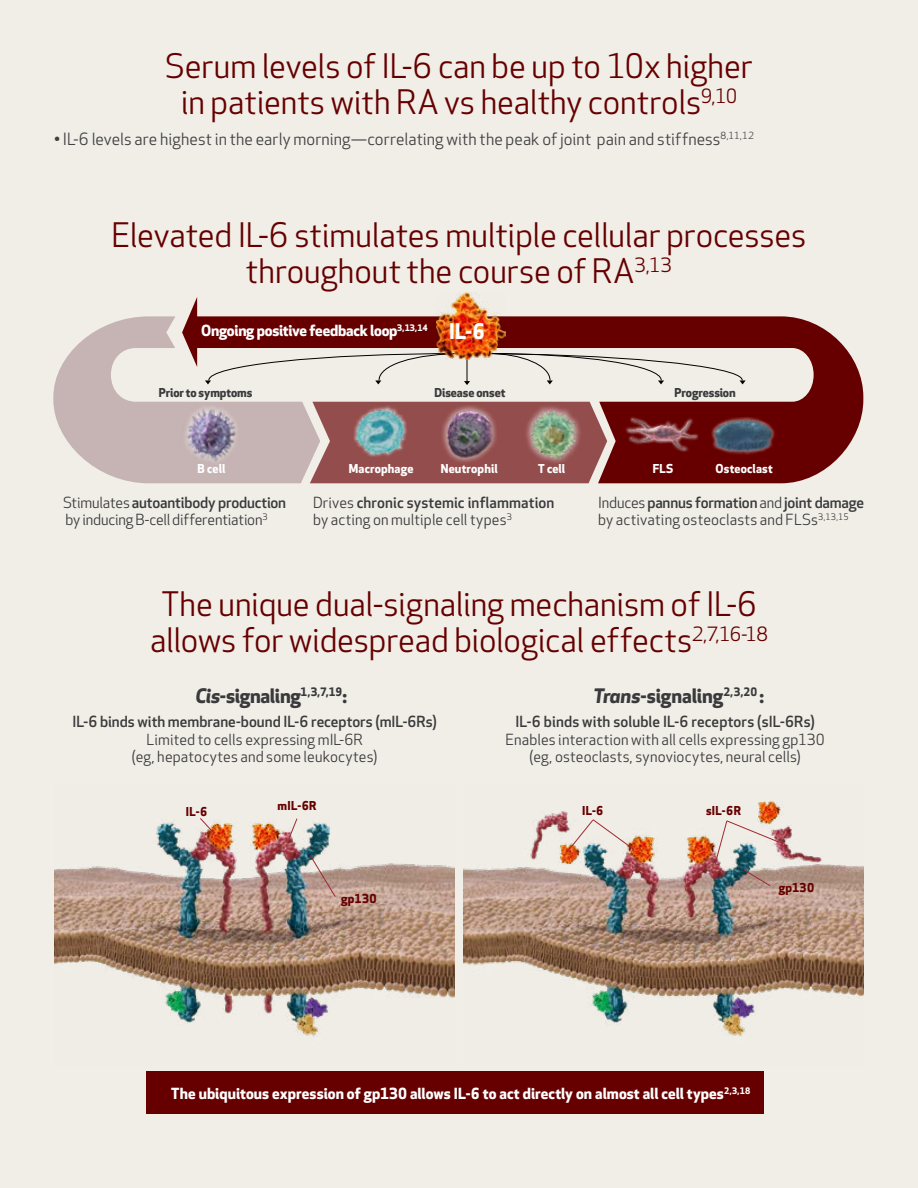
<style>
.page{position:relative;width:918px;height:1188px;background:#f0eee7}
.page>*{position:absolute;margin:0;border:0;box-sizing:border-box;transform-origin:0 0}
.t1{font:33px/36px "Apex New";letter-spacing:-.005em;color:#600;text-align:center}
.t2{font:700 21px "Apex New";color:#fff}
.t3{font:700 19.5px "Apex New";letter-spacing:-.01em;color:#3a3a3c}
.t4{font:16.5px "Apex New";letter-spacing:.005em;color:#414042}
.t5{font:15px/17.2px "Apex New";letter-spacing:.01em;color:#3a3a3c;text-align:center}
.t6{font:700 15px "Apex New";color:#fff}
.t7{font:500 15px "Apex New";color:#3a3a3c}
.t8{font:15px/17.2px "Apex New";letter-spacing:-.01em;color:#3a3a3c}
.t9{font:700 12px "Apex New";letter-spacing:.015em;color:#fff}
.t10{font:700 12px "Apex New";letter-spacing:-.005em;color:#3a3a3c}
.t11{font:700 12px "Apex New";letter-spacing:.025em;color:#600}
.s1{font-weight:500}
.s2{font-style:italic}
</style>
<div class="page">
<div style="left:146px;top:1072px;width:617px;height:42px;background:#600"></div>
<img style="left:464px;top:801px;width:399px;height:235px">
<img style="left:55px;top:822px;width:399px;height:215px">
<svg style="left:199px;top:818px;width:16px;height:16px"></svg>
<svg style="left:288px;top:818px;width:10px;height:22px"></svg>
<svg style="left:309px;top:854px;width:27px;height:44px"></svg>
<svg style="left:567px;top:819px;width:67px;height:34px"></svg>
<img style="left:714px;top:820px;width:67px;height:67px">
<svg style="left:189px;top:297px;width:674px;height:186px"></svg>
<svg style="left:53px;top:316px;width:267px;height:167px;fill:#c6b3b4"></svg>
<img style="left:175px;top:400px;width:75px;height:72px">
<img style="left:338px;top:396px;width:76px;height:6px">
<svg style="left:624px;top:416px;width:2px;height:37px"></svg>
<img style="left:626px;top:402px;width:73px;height:69px">
<img style="left:699px;top:398px;width:88px;height:79px">
<svg style="left:310px;top:402px;width:297px;height:81px;background:#956465"></svg>
<img style="left:514px;top:407px;width:75px;height:65px">
<img style="left:436px;top:292px;width:70px;height:68px">
<h1 class="t1" style="left:165px;top:49px;width:589px">Serum levels of IL-6 can be up to 10x higher in patients with RA vs healthy controls<sup>9,10</sup></h1>
<p class="t4" style="left:54px;top:129px;width:701px">• IL-6 levels are highest in the early morning—correlating with the peak of joint pain and stiffness<sup>8,11,12</sup></p>
<h1 class="t1" style="left:112px;top:218px;width:696px">Elevated IL-6 stimulates multiple cellular processes throughout the course of RA<sup>3,13</sup></h1>
<p class="t6" style="left:201px;top:322px;width:228px">Ongoing positive feedback loop<sup>3,13,14</sup></p>
<h2 class="t2" style="left:449px;top:319px;width:37px">IL-6</h2>
<p class="t10" style="left:159px;top:385px;width:95px">Prior to symptoms</p>
<p class="t10" style="left:435px;top:385px;width:72px">Disease onset</p>
<p class="t10" style="left:675px;top:385px;width:63px">Progression</p>
<p class="t9" style="left:198px;top:462px;width:29px">B cell</p>
<p class="t9" style="left:349px;top:462px;width:66px">Macrophage</p>
<p class="t9" style="left:441px;top:462px;width:59px">Neutrophil</p>
<p class="t9" style="left:538px;top:462px;width:29px">T cell</p>
<p class="t9" style="left:653px;top:462px;width:22px">FLS</p>
<p class="t9" style="left:716px;top:462px;width:59px">Osteoclast</p>
<p class="t8" style="left:63px;top:494px;width:224px">Stimulates <span class="s1">autoantibody production </span>by inducing B-cell differentiation<sup>3</sup></p>
<p class="t5" style="left:313px;top:494px;width:243px;text-align:left">Drives <span class="s1">chronic systemic inflammation </span>by acting on multiple cell types<sup>3</sup></p>
<p class="t5" style="left:598px;top:494px;width:268px;text-align:left">Induces <span class="s1">pannus formation</span> and <span class="s1">joint damage </span>by activating osteoclasts and FLSs<sup>3,13,15</sup></p>
<h1 class="t1" style="left:150px;top:587px;width:619px">The unique dual-signaling mechanism of IL-6 allows for widespread biological effects<sup>2,7,16-18</sup></h1>
<h3 class="t3" style="left:196px;top:684px;width:153px"><span class="s2">Cis</span>-signaling<sup>1,3,7,19</sup>:</h3>
<p class="t7" style="left:72px;top:713px;width:366px">IL-6 binds with membrane-bound IL-6 receptors (mIL-6Rs)</p>
<p class="t5" style="left:132px;top:731px;width:247px">Limited to cells expressing mIL-6R<br>(eg, hepatocytes and some leukocytes)</p>
<h3 class="t3" style="left:593px;top:684px;width:172px"><span class="s2">Trans</span>-signaling<sup>2,3,20</sup> :</h3>
<p class="t7" style="left:516px;top:713px;width:301px">IL-6 binds with soluble IL-6 receptors (sIL-6Rs)</p>
<p class="t5" style="left:506px;top:731px;width:321px">Enables interaction with all cells expressing gp130 (eg, osteoclasts, synoviocytes, neural cells)</p>
<p class="t11" style="left:186px;top:804px;width:23px">IL-6</p>
<p class="t11" style="left:277px;top:799px;width:41px">mIL-6R</p>
<p class="t11" style="left:582px;top:804px;width:23px">IL-6</p>
<p class="t11" style="left:706px;top:804px;width:36px">sIL-6R</p>
<p class="t11" style="left:341px;top:892px;width:37px">gp130</p>
<p class="t11" style="left:779px;top:881px;width:37px">gp130</p>
<p class="t6" style="left:171px;top:1084px;width:581px">The ubiquitous expression of gp130 allows IL-6 to act directly on almost all cell types<sup>2,3,18</sup></p>
</div>
